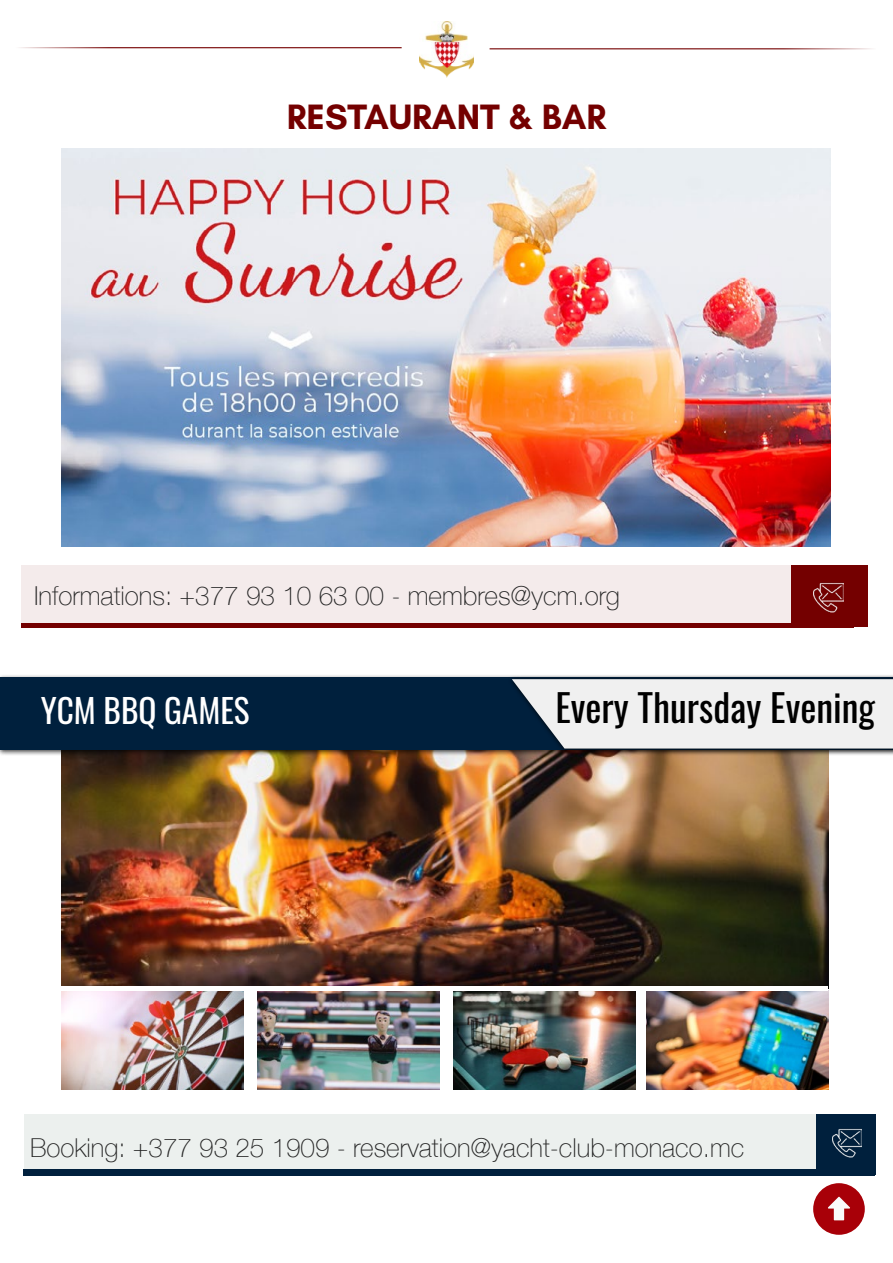
<style>
.page{position:relative;width:893px;height:1263px;background:#fff}
.page>*{position:absolute;margin:0;border:0;box-sizing:border-box;transform-origin:0 0}
.t1{font:38.1px "Oswald";color:#000}
.t2{font:700 35.85px "Glacial Indifference";color:#740000}
.t3{font:33.3px "Oswald";color:#fff}
.t4{font:100 26.1px "Helvetica Neue";color:#242424}
</style>
<div class="page">
<img style="left:61px;top:149px;width:769px;height:397px">
<div style="left:21px;top:566px;width:833px;height:60px;background:#f4ebeb"></div>
<hr style="left:21px;top:623px;width:833px;height:4px;background:#740000">
<div style="left:791px;top:566px;width:77px;height:61px;background:#740000"></div>
<img style="left:813px;top:582px;width:30px;height:30px">
<div style="left:24px;top:1114px;width:852px;height:61px;background:#ecf0ee"></div>
<div style="left:817px;top:1114px;width:59px;height:61px;background:#00203d"></div>
<svg style="left:861px;top:1128px;width:1px;height:20px"></svg>
<img style="left:832px;top:1128px;width:29px;height:29px">
<img style="left:61px;top:756px;width:767px;height:229px">
<div style="left:23px;top:1169px;width:852px;height:7px;background:#00203d"></div>
<img style="left:61px;top:991px;width:182px;height:98px">
<img style="left:257px;top:991px;width:182px;height:98px">
<img style="left:453px;top:991px;width:182px;height:98px">
<img style="left:646px;top:991px;width:182px;height:98px">
<div style="left:0;top:674px;width:893px;height:82px;background:#000;opacity:.75"></div>
<div style="left:0;top:678px;width:893px;height:72px;background:#00203d"></div>
<div style="left:508px;top:675px;width:385px;height:79px;background:#000;opacity:.75"></div>
<svg style="left:512px;top:679px;width:381px;height:69px;background:#dee0e2"></svg>
<div style="left:813px;top:1183px;width:52px;height:52px;background:#a80008;border-radius:50%"></div>
<svg style="left:828px;top:1197px;width:22px;height:23px"></svg>
<img style="left:419px;top:21px;width:55px;height:57px">
<hr style="left:15px;top:47px;width:387px;height:1px;background:#740000">
<hr style="left:490px;top:48px;width:386px;height:1px;background:#740000">
<h2 class="t2" style="left:287px;top:94px;width:321px">RESTAURANT &amp; BAR</h2>
<p class="t4" style="left:34px;top:576px;width:587px">Informations: +377 93 10 63 00 - membres@ycm.org</p>
<p class="t3" style="left:41px;top:681px;width:211px">YCM BBQ GAMES</p>
<h1 class="t1" style="left:555px;top:674px;width:321px">Every Thursday Evening</h1>
<p class="t4" style="left:30px;top:1128px;width:716px">Booking: +377 93 25 1909 - reservation@yacht-club-monaco.mc</p>
</div>
